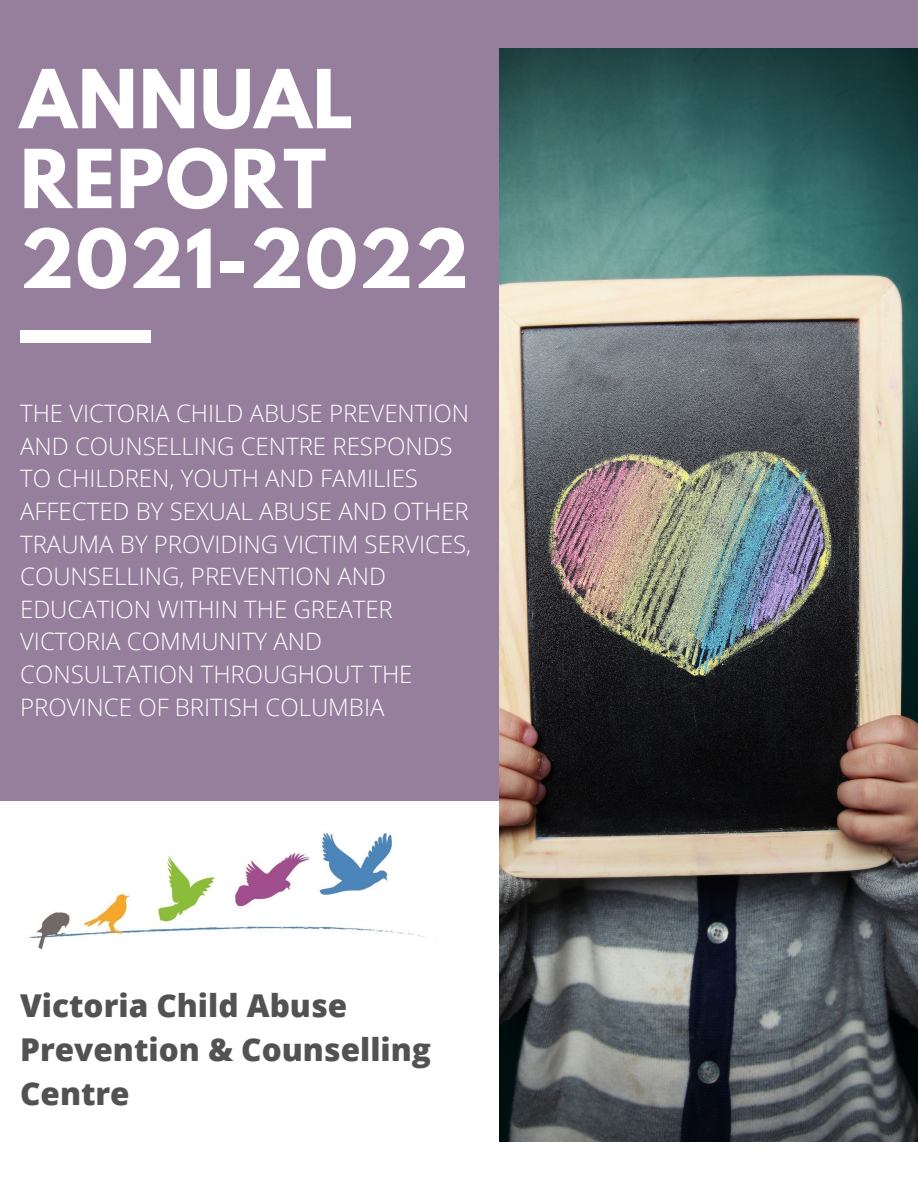
<style>
.page{position:relative;width:918px;height:1188px;background:#fff}
.page>*{position:absolute;margin:0;border:0;box-sizing:border-box;transform-origin:0 0}
.t1{font:700 72px/79.8px "League Spartan";letter-spacing:.02em;color:#fff}
.t2{font:800 31.5px/43.8px "Open Sans";color:#525252}
.t3{font:300 24px/32.7px "Open Sans";color:#fefefe}
</style>
<div class="page">
<div style="left:0;top:0;width:918px;height:801px;background:#957f9d"></div>
<img style="left:500px;top:48px;width:418px;height:1094px">
<div style="left:20px;top:331px;width:131px;height:12px;background:#fff"></div>
<img style="left:27px;top:832px;width:410px;height:118px">
<h1 class="t1" style="left:20px;top:69px;width:450px">ANNUAL<br>REPORT<br>2021-2022</h1>
<p class="t3" style="left:20px;top:396px;width:453px">THE VICTORIA CHILD ABUSE PREVENTION<br>AND COUNSELLING CENTRE RESPONDS<br>TO CHILDREN, YOUTH AND FAMILIES<br>AFFECTED BY SEXUAL ABUSE AND OTHER<br>TRAUMA BY PROVIDING VICTIM SERVICES,<br>COUNSELLING, PREVENTION AND<br>EDUCATION WITHIN THE GREATER<br>VICTORIA COMMUNITY AND<br>CONSULTATION THROUGHOUT THE<br>PROVINCE OF BRITISH COLUMBIA</p>
<h2 class="t2" style="left:20px;top:983px;width:412px">Victoria Child Abuse<br>Prevention &amp; Counselling<br>Centre</h2>
</div>
